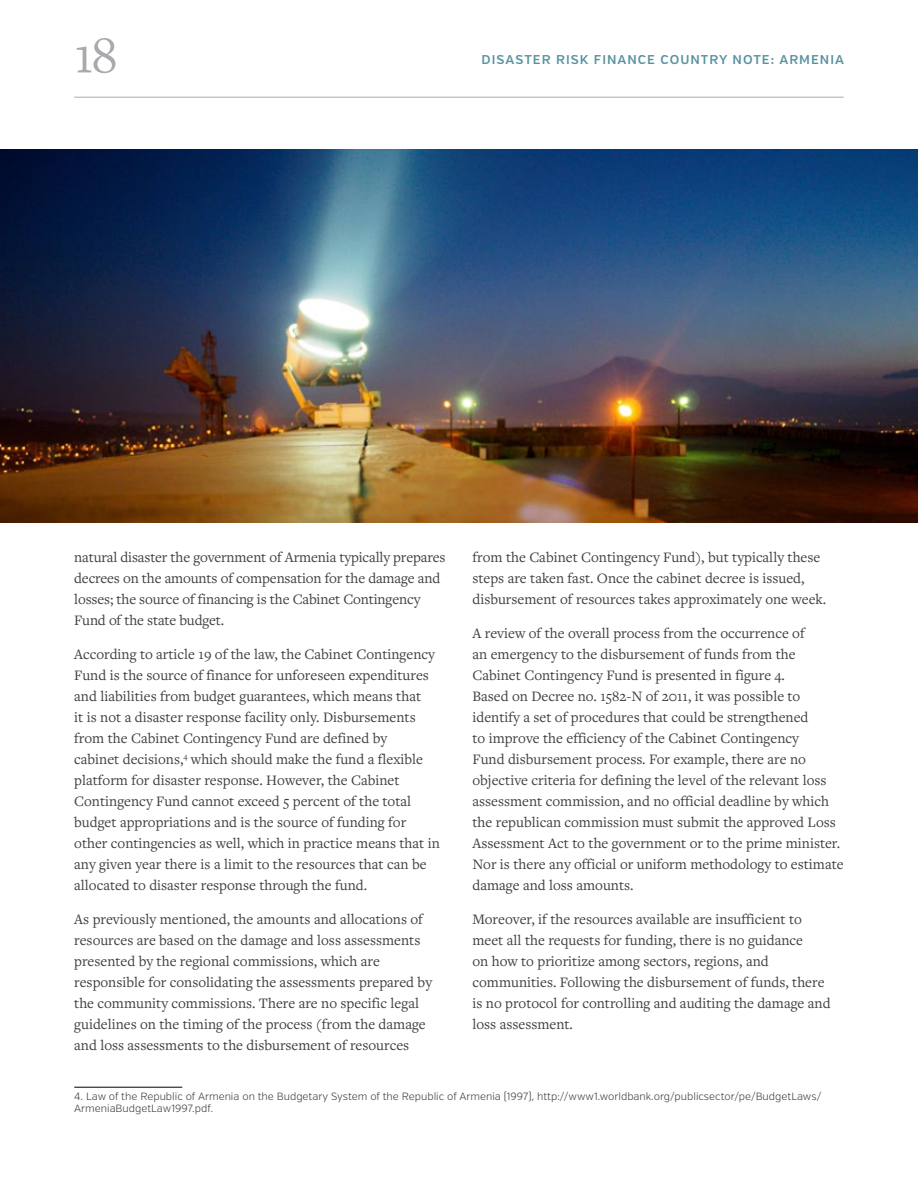
<style>
.page{position:relative;width:918px;height:1188px;background:#fff}
.page>*{position:absolute;margin:0;border:0;box-sizing:border-box;transform-origin:0 0}
.t1{font:54px "Freight Text Pro";color:#a8aaad}
.t2{font:15px/21px "Freight Text Pro";color:#3e3e3e}
.t3{font:600 12.75px "Verb";letter-spacing:.08em;color:#5993a1}
.t4{font:300 10.5px/12.6px "Verb";color:#3e3e3e}
</style>
<div class="page">
<hr style="left:74px;top:97px;width:770px;height:1px;background:#a8aaad">
<hr style="left:74px;top:1087px;width:108px;height:1px;background:#000">
<img style="left:0;top:149px;width:918px;height:374px">
<h1 class="t1" style="left:74px;top:20px;width:45px">18</h1>
<p class="t3" style="left:482px;top:52px;width:364px">DISASTER RISK FINANCE COUNTRY NOTE: ARMENIA</p>
<p class="t2" style="left:74px;top:546px;width:373px">natural disaster the government of Armenia typically prepares decrees on the amounts of compensation for the damage and losses; the source of financing is the Cabinet Contingency Fund of the state budget.</p>
<p class="t2" style="left:74px;top:643px;width:367px">According to article 19 of the law, the Cabinet Contingency Fund is the source of finance for unforeseen expenditures and liabilities from budget guarantees, which means that<br>it is not a disaster response facility only. Disbursements from the Cabinet Contingency Fund are defined by<br>cabinet decisions,<sup>4</sup> which should make the fund a flexible platform for disaster response. However, the Cabinet Contingency Fund cannot exceed 5 percent of the total budget appropriations and is the source of funding for other contingencies as well, which in practice means that in any given year there is a limit to the resources that can be allocated to disaster response through the fund.</p>
<p class="t2" style="left:74px;top:908px;width:359px">As previously mentioned, the amounts and allocations of resources are based on the damage and loss assessments presented by the regional commissions, which are responsible for consolidating the assessments prepared by the community commissions. There are no specific legal guidelines on the timing of the process (from the damage and loss assessments to the disbursement of resources</p>
<p class="t2" style="left:472px;top:546px;width:355px">from the Cabinet Contingency Fund), but typically these steps are taken fast. Once the cabinet decree is issued, disbursement of resources takes approximately one week.</p>
<p class="t2" style="left:472px;top:622px;width:373px">A review of the overall process from the occurrence of<br>an emergency to the disbursement of funds from the Cabinet Contingency Fund is presented in figure 4.<br>Based on Decree no. 1582-N of 2011, it was possible to identify a set of procedures that could be strengthened<br>to improve the efficiency of the Cabinet Contingency<br>Fund disbursement process. For example, there are no objective criteria for defining the level of the relevant loss assessment commission, and no official deadline by which the republican commission must submit the approved Loss Assessment Act to the government or to the prime minister.<br>Nor is there any official or uniform methodology to estimate damage and loss amounts.</p>
<p class="t2" style="left:472px;top:908px;width:360px">Moreover, if the resources available are insufficient to meet all the requests for funding, there is no guidance<br>on how to prioritize among sectors, regions, and communities. Following the disbursement of funds, there is no protocol for controlling and auditing the damage and loss assessment.</p>
<p class="t4" style="left:74px;top:1090px;width:749px">4. Law of the Republic of Armenia on the Budgetary System of the Republic of Armenia (1997), http://www1.worldbank.org/publicsector/pe/BudgetLaws/<br>ArmeniaBudgetLaw1997.pdf.</p>
</div>
